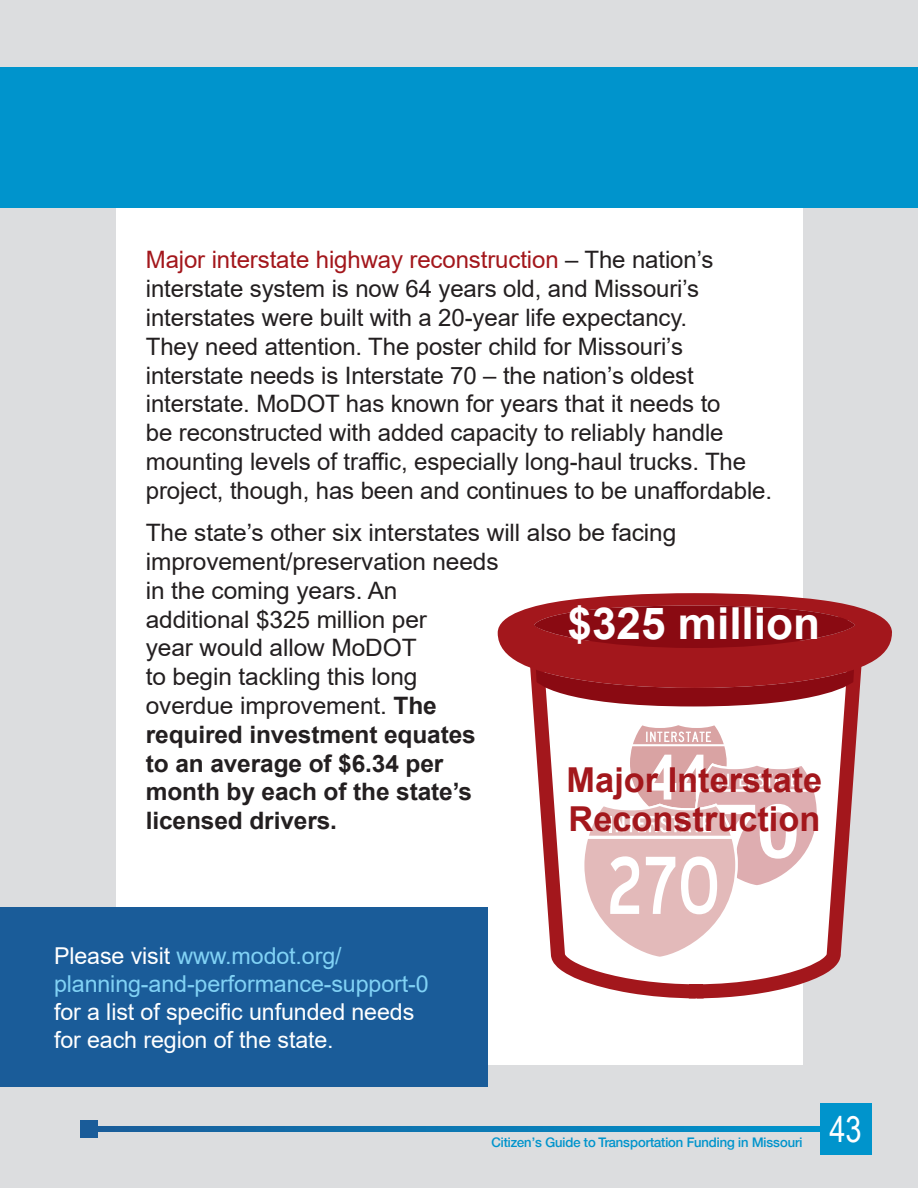
<style>
.page{position:relative;width:918px;height:1188px;background:#dcdddf}
.page>*{position:absolute;margin:0;border:0;box-sizing:border-box;transform-origin:0 0}
.t1{font:700 44.1px "Arial";color:#fff}
.t2{font:35.55px "Arial Narrow";color:#fff}
.t3{font:700 34.35px/38.7px "Arial";color:#a3171c}
.t4{font:24px/28.8px "Arial";letter-spacing:-.005em;color:#231f20}
.t5{font:23.25px/27.9px "Arial";letter-spacing:-.005em;color:#fff}
.t6{font:500 13.5px "Helvetica";color:#0094cc}
.s1{color:#a3171c}
.s2{font-weight:700}
.s3{color:#81d2f5}
</style>
<div class="page">
<div style="left:820px;top:1103px;width:52px;height:52px;background:#0094cc"></div>
<div style="left:0;top:68px;width:918px;height:140px;background:#0094cc"></div>
<div style="left:80px;top:1120px;width:18px;height:18px;background:#1a5c99"></div>
<div style="left:116px;top:208px;width:686px;height:857px;background:#fff"></div>
<svg style="left:98px;top:1126px;width:722px;height:6px;background:#0c78b2"></svg>
<svg style="left:533px;top:706px;width:326px;height:292px"></svg>
<svg style="left:498px;top:593px;width:394px;height:113px;background:#a7373c"></svg>
<svg style="left:582px;top:723px;width:237px;height:236px"></svg>
<div style="left:0;top:907px;width:487px;height:179px;background:#1a5c99"></div>
<p class="t4" style="left:146px;top:245px;width:628px"><span class="s1">Major interstate highway reconstruction</span> – The nation’s interstate system is now 64 years old, and Missouri’s interstates were built with a 20-year life expectancy.<br>They need attention. The poster child for Missouri’s interstate needs is Interstate 70 – the nation’s oldest interstate. MoDOT has known for years that it needs to<br>be reconstructed with added capacity to reliably handle mounting levels of traffic, especially long-haul trucks. The project, though, has been and continues to be unaffordable.</p>
<p class="t4" style="left:146px;top:518px;width:532px">The state’s other six interstates will also be facing improvement/preservation needs<br>in the coming years. An<br>additional $325 million per<br>year would allow MoDOT<br>to begin tackling this long<br>overdue improvement. <span class="s2">The<br>required investment equates<br>to an average of $6.34 per<br>month by each of the state’s<br>licensed drivers.</span></p>
<p class="t1" style="left:568px;top:592px;width:254px">$325 million</p>
<p class="t3" style="left:567px;top:761px;width:257px">Major Interstate<br>Reconstruction</p>
<p class="t5" style="left:54px;top:942px;width:376px">Please visit <span class="s3">www.modot.org/ planning-and-performance-support-0 </span>for a list of specific unfunded needs for each region of the state.</p>
<p class="t6" style="left:491px;top:1134px;width:313px">Citizen’s Guide to Transportation Funding in Missouri</p>
<h2 class="t2" style="left:829px;top:1103px;width:34px">43</h2>
</div>
